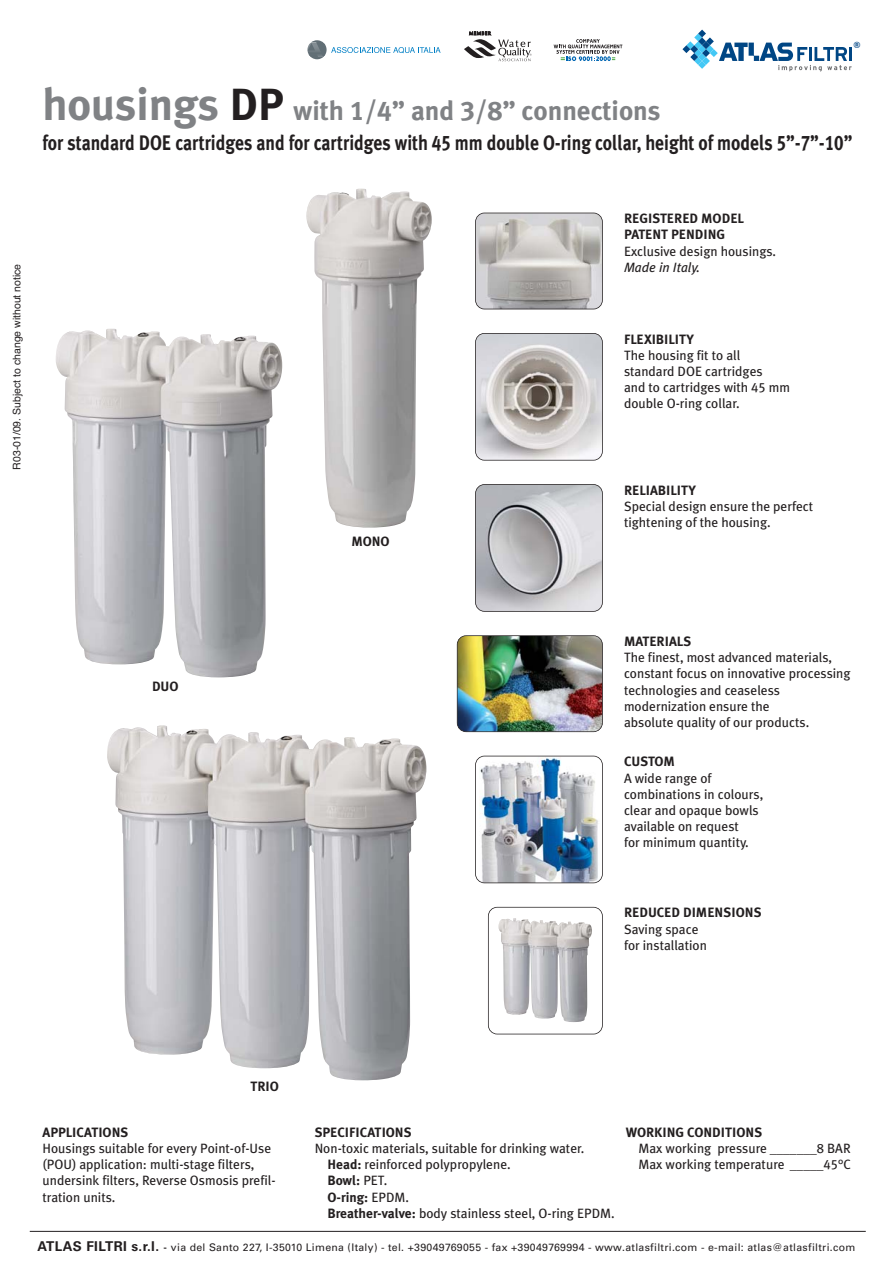
<style>
.page{position:relative;width:893px;height:1263px;background:#fff}
.page>*{position:absolute;margin:0;border:0;box-sizing:border-box;transform-origin:0 0}
.t1{font:700 27px "Meta Plus";color:#808285}
.t2{font:700 21px "Meta Plus";color:#231f20;scale:.84 1}
.t3{font:13.5px/16.2px "Meta Plus";color:#231f20}
.t4{font:700 13.5px/16.2px "Meta Plus";color:#231f20}
.t5{font:italic 13.5px "Meta Plus";color:#231f20}
.t6{font:10.5px "Univers";letter-spacing:.03em;color:#231f20}
.t7{font:10.5px "Helvetica";color:#231f20}
.t8{font:700 8.7px "Helvetica";color:#004685}
.s1{font-size:45px}
.s2{font-size:45px;color:#231f20}
.s3{font-family:"Meta Plus Bold Caps";font-weight:400}
.s4{font-family:"Meta Plus Book Caps"}
.s5{font-weight:700}
.s6{font-weight:700;font-size:13.5px}
.s7{font-weight:700;font-stretch:condensed}
</style>
<div class="page">
<svg style="left:554px;top:39px;width:68px;height:22px"></svg>
<svg style="left:307px;top:40px;width:133px;height:19px"></svg>
<svg style="left:464px;top:32px;width:68px;height:29px"></svg>
<svg style="left:682px;top:30px;width:170px;height:41px"></svg>
<hr style="left:30px;top:1231px;width:836px;height:1px;background:#231f20">
<img style="left:476px;top:213px;width:126px;height:96px;border-radius:9px">
<div style="left:475px;top:213px;width:128px;height:96px;border:2px solid #231f20;border-radius:9px"></div>
<img style="left:476px;top:333px;width:126px;height:127px;border-radius:9px">
<div style="left:475px;top:333px;width:128px;height:128px;border:2px solid #231f20;border-radius:9px"></div>
<img style="left:476px;top:485px;width:126px;height:126px;border-radius:9px">
<div style="left:475px;top:484px;width:128px;height:128px;border:2px solid #231f20;border-radius:9px"></div>
<img style="left:458px;top:636px;width:144px;height:96px;border-radius:9px">
<div style="left:457px;top:635px;width:146px;height:97px;border:2px solid #231f20;border-radius:9px"></div>
<img style="left:480px;top:756px;width:118px;height:127px">
<div style="left:475px;top:756px;width:128px;height:127px;border:2px solid #231f20;border-radius:9px"></div>
<img style="left:56px;top:329px;width:226px;height:348px">
<img style="left:107px;top:725px;width:319px;height:355px">
<img style="left:306px;top:189px;width:126px;height:338px">
<img style="left:498px;top:918px;width:94px;height:104px">
<div style="left:488px;top:907px;width:115px;height:127px;border:2px solid #231f20;border-radius:9px"></div>
<p class="t8" style="left:854px;top:42px;width:8px">®</p>
<h1 class="t1" style="left:43px;top:100px;width:620px"><span class="s1">housings</span> <span class="s2">DP</span> with <span class="s3">1/4”</span> and <span class="s3">3/8”</span> connections</h1>
<h2 class="t2" style="left:43px;top:135px;width:965px">for standard DOE cartridges and for cartridges with <span class="s3">45</span> mm double O-ring collar, height of models <span class="s3">5”-7”-10”</span></h2>
<p class="t7" style="left:13px;top:470px;width:208px;rotate:-90deg">R03-01/09. Subject to change without notice</p>
<p class="t4" style="left:351px;top:535px;width:40px">MONO</p>
<p class="t4" style="left:624px;top:211px;width:122px">REGISTERED MODEL<br>PATENT PENDING</p>
<p class="t3" style="left:624px;top:244px;width:154px">Exclusive design housings.</p>
<p class="t5" style="left:624px;top:261px;width:78px">Made in Italy.</p>
<p class="t4" style="left:624px;top:332px;width:71px">FLEXIBILITY</p>
<p class="t3" style="left:624px;top:348px;width:168px">The housing fit to all standard DOE cartridges<br>and to cartridges with <span class="s4">45</span> mm double O-ring collar.</p>
<p class="t4" style="left:624px;top:483px;width:73px">RELIABILITY</p>
<p class="t3" style="left:624px;top:499px;width:191px">Special design ensure the perfect tightening of the housing.</p>
<p class="t4" style="left:152px;top:679px;width:28px">DUO</p>
<p class="t4" style="left:624px;top:634px;width:69px">MATERIALS</p>
<p class="t3" style="left:624px;top:650px;width:228px">The finest, most advanced materials, constant focus on innovative processing technologies and ceaseless modernization ensure the<br>absolute quality of our products.</p>
<p class="t4" style="left:624px;top:754px;width:52px">CUSTOM</p>
<p class="t3" style="left:624px;top:771px;width:141px">A wide range of combinations in colours, clear and opaque bowls available on request<br>for minimum quantity.</p>
<p class="t4" style="left:624px;top:906px;width:139px">REDUCED DIMENSIONS</p>
<p class="t3" style="left:624px;top:922px;width:85px">Saving space for installation</p>
<p class="t4" style="left:250px;top:1079px;width:30px">TRIO</p>
<p class="t4" style="left:43px;top:1125px;width:88px">APPLICATIONS</p>
<p class="t3" style="left:43px;top:1141px;width:235px">Housings suitable for every Point-of-Use (POU) application: multi-stage filters, undersink filters, Reverse Osmosis prefil&shy;tration units.</p>
<p class="t4" style="left:315px;top:1125px;width:99px">SPECIFICATIONS</p>
<p class="t3" style="left:327px;top:1141px;width:289px;text-indent:-13px">Non-toxic materials, suitable for drinking water.<br><span class="s5">Head:</span> reinforced polypropylene.<br><span class="s5">Bowl:</span> PET.<br><span class="s5">O-ring:</span> EPDM.<br><span class="s5">Breather-valve:</span> body stainless steel, O-ring EPDM.</p>
<p class="t3" style="left:639px;top:1125px;width:214px;text-indent:-13px"><span class="s5">WORKING CONDITIONS<br></span>Max working pressure _______<span class="s4">8 BAR<br></span>Max working temperature _____<span class="s4">45°C</span></p>
<p class="t6" style="left:38px;top:1243px;width:819px"><span class="s6">ATLAS FILTRI s.r.l.</span> <span class="s7">-</span> via del Santo 227, I-35010 Limena (Italy) - tel. +39049769055 - fax +39049769994 - www.atlasfiltri.com - e-mail: atlas@atlasfiltri.com</p>
</div>
